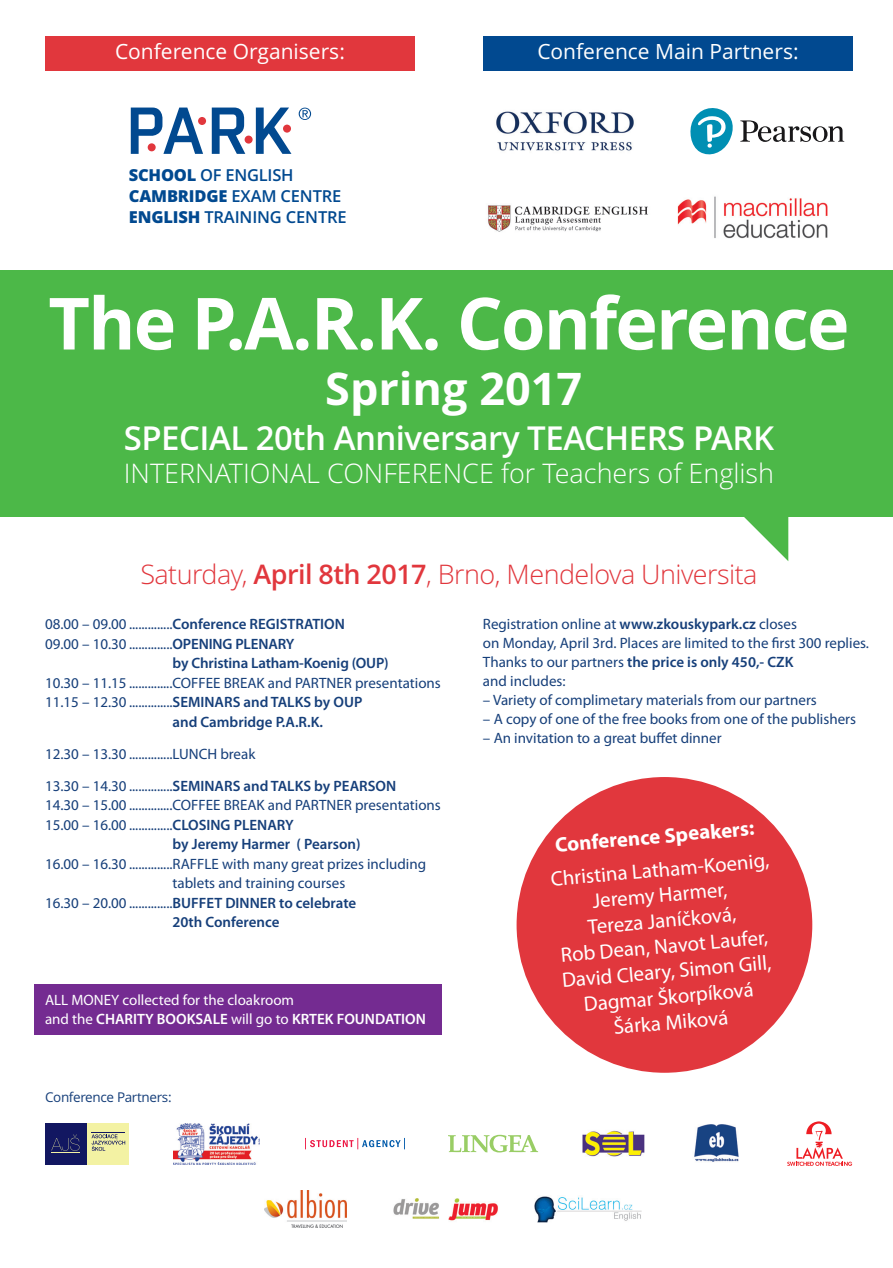
<style>
.page{position:relative;width:893px;height:1268px;background:#fff}
.page>*{position:absolute;margin:0;border:0;box-sizing:border-box;transform-origin:0 0}
.t1{font:700 72px "Open Sans";letter-spacing:-.025em;color:#fff}
.t2{font:700 45px "Open Sans";color:#fff}
.t3{font:600 33px "Open Sans";letter-spacing:-.015em;color:#fff}
.t4{font:300 27px "Open Sans";letter-spacing:-.02em;color:#e1373d}
.t5{font:300 27px "Open Sans";color:#fff}
.t6{font:21px "Open Sans";color:#fff}
.t7{font:20.85px/25.5px "Myriad Pro";color:#fff;text-align:center}
.t8{font:700 20.85px "Myriad Pro";color:#fff}
.t9{font:600 16.5px/21.1px "Open Sans";letter-spacing:-.01em;color:#014990}
.t10{font:15px/18.9px "Myriad Pro";color:#163f7a}
.t11{font:600 15px "Myriad Pro";letter-spacing:-.005em;color:#163f7a}
.t12{font:15px/18.9px "Myriad Pro";color:#fff}
.t13{font:13.5px "Open Sans";letter-spacing:-.025em;color:#163f7a}
.s1{font-weight:800}
.s2{font-weight:600}
</style>
<div class="page">
<div style="left:0;top:270px;width:893px;height:247px;background:#4cb848"></div>
<svg style="left:744px;top:517px;width:44px;height:44px"></svg>
<div style="left:45px;top:36px;width:370px;height:35px;background:#e1373d"></div>
<div style="left:483px;top:36px;width:370px;height:35px;background:#014990"></div>
<svg style="left:131px;top:108px;width:72px;height:46px"></svg>
<svg style="left:256px;top:108px;width:35px;height:46px"></svg>
<svg style="left:212px;top:108px;width:33px;height:46px"></svg>
<div style="left:148px;top:143px;width:8px;height:8px;background:#e1373d;border-radius:50%"></div>
<div style="left:283px;top:125px;width:8px;height:8px;background:#e1373d;border-radius:50%"></div>
<div style="left:198px;top:117px;width:8px;height:8px;background:#e1373d;border-radius:50%"></div>
<div style="left:245px;top:136px;width:8px;height:8px;background:#e1373d;border-radius:50%"></div>
<svg style="left:299px;top:108px;width:12px;height:12px"></svg>
<svg style="left:305px;top:1138px;width:100px;height:11px"></svg>
<img style="left:265px;top:1190px;width:81px;height:37px">
<svg style="left:448px;top:1135px;width:90px;height:17px"></svg>
<img style="left:534px;top:1196px;width:107px;height:26px">
<img style="left:393px;top:1198px;width:105px;height:23px">
<img style="left:174px;top:1123px;width:86px;height:41px">
<div style="left:87px;top:1123px;width:42px;height:41px;background:#f3f2a3"></div>
<svg style="left:92px;top:1134px;width:33px;height:17px"></svg>
<div style="left:45px;top:1123px;width:42px;height:41px;background:#121761"></div>
<svg style="left:51px;top:1134px;width:28px;height:19px"></svg>
<hr style="left:92px;top:1132px;width:33px;height:1px;background:#121761">
<svg style="left:787px;top:1121px;width:65px;height:45px"></svg>
<img style="left:583px;top:1130px;width:61px;height:27px">
<img style="left:496px;top:111px;width:138px;height:40px">
<img style="left:488px;top:205px;width:160px;height:27px">
<img style="left:677px;top:196px;width:151px;height:43px">
<svg style="left:690px;top:108px;width:154px;height:46px"></svg>
<div style="left:517px;top:777px;width:295px;height:296px;background:#e1373d;border-radius:50%"></div>
<img style="left:694px;top:1125px;width:45px;height:37px">
<div style="left:34px;top:984px;width:407px;height:51px;background:#742b91"></div>
<h3 class="t6" style="left:115px;top:39px;width:231px">Conference Organisers:</h3>
<h3 class="t6" style="left:537px;top:39px;width:263px">Conference Main Partners:</h3>
<p class="t9" style="left:129px;top:164px;width:219px"><span class="s1">SCHOOL</span> OF ENGLISH<br><span class="s1">CAMBRIDGE</span> EXAM CENTRE<br><span class="s1">ENGLISH</span> TRAINING CENTRE</p>
<h1 class="t1" style="left:48px;top:282px;width:803px">The P.A.R.K. Conference</h1>
<h2 class="t2" style="left:325px;top:363px;width:258px">Spring 2017</h2>
<h3 class="t3" style="left:124px;top:419px;width:652px">SPECIAL 20th Anniversary TEACHERS PARK</h3>
<h3 class="t5" style="left:124px;top:462px;width:652px">INTERNATIONAL CONFERENCE for Teachers of English</h3>
<h3 class="t4" style="left:140px;top:564px;width:619px">Saturday, <span class="s2">April 8th 2017</span>, Brno, Mendelova Universita</h3>
<p class="t10" style="left:45px;top:616px;width:301px">08.00 – 09.00 ..............<span class="s2">Conference REGISTRATION</span></p>
<p class="t10" style="left:45px;top:636px;width:251px">09.00 – 10.30 ..............<span class="s2">OPENING PLENARY</span></p>
<p class="t11" style="left:173px;top:658px;width:218px">by Christina Latham-Koenig (OUP)</p>
<p class="t10" style="left:45px;top:675px;width:397px">10.30 – 11.15 ..............COFFEE BREAK and PARTNER presentations</p>
<p class="t10" style="left:45px;top:694px;width:319px">11.15 – 12.30 ..............<span class="s2">SEMINARS and TALKS by OUP</span></p>
<p class="t11" style="left:173px;top:716px;width:152px">and Cambridge P.A.R.K.</p>
<p class="t10" style="left:45px;top:739px;width:353px;line-height:32px">12.30 – 13.30 ..............LUNCH break<br>13.30 – 14.30 ..............<span class="s2">SEMINARS and TALKS by PEARSON</span></p>
<p class="t10" style="left:45px;top:797px;width:397px">14.30 – 15.00 ..............COFFEE BREAK and PARTNER presentations</p>
<p class="t10" style="left:45px;top:816px;width:250px">15.00 – 16.00 ..............<span class="s2">CLOSING PLENARY</span></p>
<p class="t11" style="left:173px;top:839px;width:190px">by Jeremy Harmer ( Pearson)</p>
<p class="t10" style="left:45px;top:855px;width:383px">16.00 – 16.30 ..............RAFFLE with many great prizes including</p>
<p class="t10" style="left:173px;top:875px;width:174px">tablets and training courses</p>
<p class="t10" style="left:45px;top:894px;width:313px">16.30 – 20.00 ..............<span class="s2">BUFFET DINNER to celebrate</span></p>
<p class="t11" style="left:173px;top:917px;width:108px">20th Conference</p>
<p class="t10" style="left:483px;top:616px;width:388px">Registration online at <span class="s2">www.zkouskypark.cz</span> closes<br>on Monday, April 3rd. Places are limited to the first 300 replies.<br>Thanks to our partners <span class="s2">the price is only 450,- CZK<br></span>and includes:</p>
<p class="t10" style="left:483px;top:692px;width:335px">– Variety of complimetary materials from our partners</p>
<p class="t10" style="left:483px;top:711px;width:375px">– A copy of one of the free books from one of the publishers</p>
<p class="t10" style="left:483px;top:729px;width:240px">– An invitation to a great buffet dinner</p>
<h3 class="t8" style="left:554px;top:833px;width:201px;rotate:-5deg">Conference Speakers:</h3>
<h3 class="t7" style="left:550px;top:868px;width:221px;rotate:-5deg">Christina Latham-Koenig,<br>Jeremy Harmer,<br>Tereza Janíčková,<br>Rob Dean, Navot Laufer,<br>David Cleary, Simon Gill,<br>Dagmar Škorpíková<br>Šárka Miková</h3>
<p class="t12" style="left:45px;top:991px;width:382px">ALL MONEY collected for the cloakroom<br>and the <span class="s2">CHARITY BOOKSALE</span> will go to <span class="s2">KRTEK FOUNDATION</span></p>
<p class="t13" style="left:45px;top:1089px;width:128px">Conference Partners:</p>
</div>
